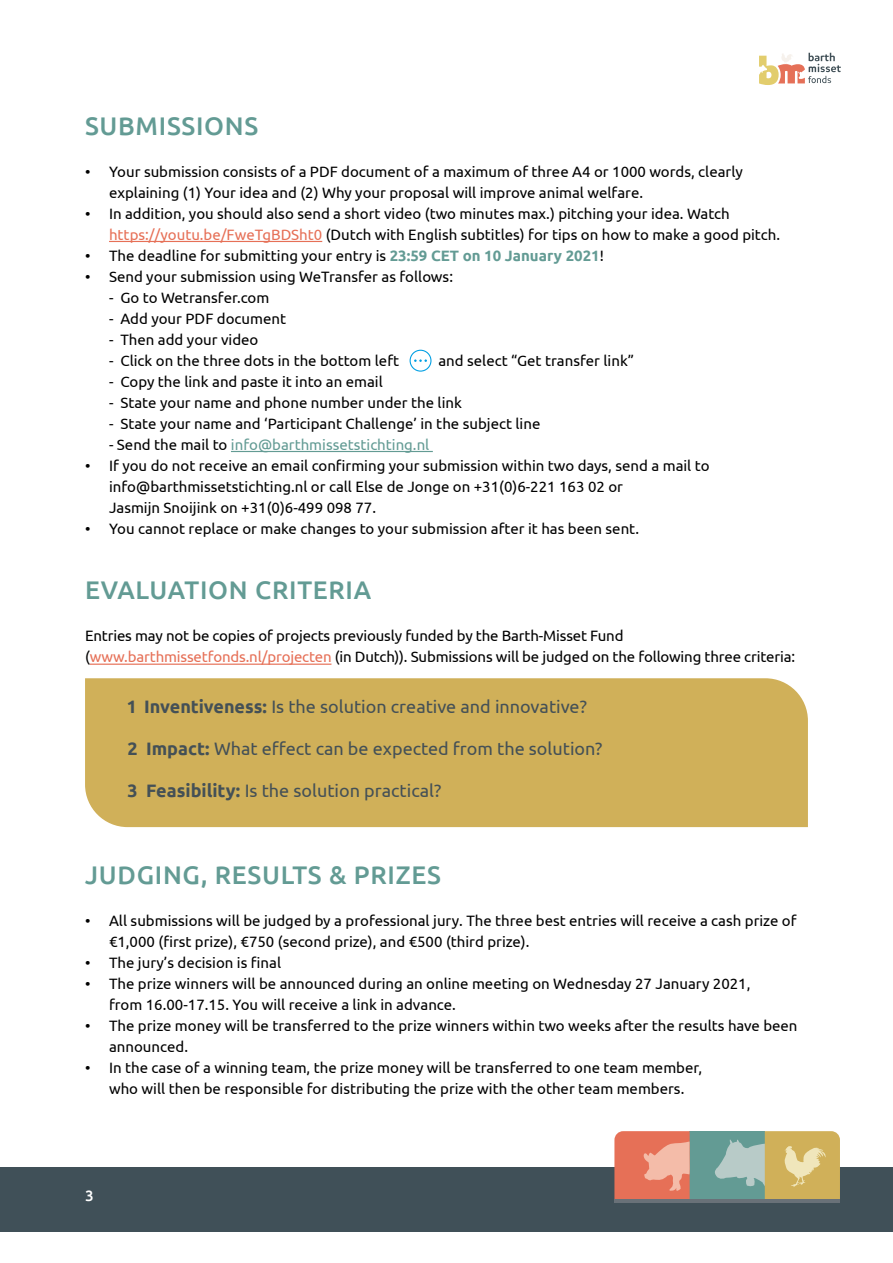
<style>
.page{position:relative;width:893px;height:1263px;background:#fff}
.page>*{position:absolute;margin:0;border:0;box-sizing:border-box;transform-origin:0 0}
.t1{font:500 25.5px "Ubuntu";letter-spacing:.03em;color:#639b94}
.t2{font:18px "Ubuntu";color:#445056}
.t3{font:15px/21px "Ubuntu";color:#000}
.t4{font:15px "Ubuntu";color:#639b94}
.t5{font:500 15px "Ubuntu";color:#fff}
.s1{color:#e67057}
.s2{font-weight:700;color:#639b94}
.s3{color:#000}
.s4{font-weight:700}
</style>
<div class="page">
<div style="left:85px;top:678px;width:723px;height:149px;background:#d0b059"></div>
<hr style="left:109px;top:241px;width:213px;height:1px;background:#e67057">
<hr style="left:231px;top:451px;width:202px;height:1px;background:#639b94">
<hr style="left:90px;top:664px;width:241px;height:1px;background:#e67057">
<div style="left:410px;top:350px;width:21px;height:22px;border:1px solid #009fe3;border-radius:50%"></div>
<svg style="left:414px;top:359px;width:13px;height:3px"></svg>
<div style="left:0;top:1167px;width:893px;height:65px;background:#405058"></div>
<div style="left:690px;top:1131px;width:75px;height:69px;background:#639b94"></div>
<svg style="left:614px;top:1131px;width:76px;height:68px;background:#e9856e"></svg>
<hr style="left:614px;top:1199px;width:226px;height:4px;background:#697178">
<svg style="left:715px;top:1131px;width:125px;height:68px"></svg>
<svg style="left:759px;top:53px;width:82px;height:32px"></svg>
<h1 class="t1" style="left:85px;top:109px;width:175px">SUBMISSIONS</h1>
<p class="t3" style="left:109px;top:160px;width:635px;text-indent:-24px">• Your submission consists of a PDF document of a maximum of three A4 or 1000 words, clearly explaining (1) Your idea and (2) Why your proposal will improve animal welfare.</p>
<p class="t3" style="left:109px;top:202px;width:672px;text-indent:-24px">• In addition, you should also send a short video (two minutes max.) pitching your idea. Watch <span class="s1">https://youtu.be/FweTgBDSht0</span> (Dutch with English subtitles) for tips on how to make a good pitch.</p>
<p class="t3" style="left:85px;top:244px;width:520px">• The deadline for submitting your entry is <span class="s2">23:59 CET on 10 January 2021</span>!</p>
<p class="t3" style="left:85px;top:265px;width:369px">• Send your submission using WeTransfer as follows:</p>
<p class="t3" style="left:109px;top:286px;width:162px">- Go to Wetransfer.com</p>
<p class="t3" style="left:109px;top:307px;width:179px">- Add your PDF document</p>
<p class="t3" style="left:109px;top:328px;width:151px">- Then add your video</p>
<p class="t3" style="left:109px;top:349px;width:292px">- Click on the three dots in the bottom left</p>
<p class="t3" style="left:438px;top:349px;width:197px">and select “Get transfer link”</p>
<p class="t3" style="left:109px;top:370px;width:275px">- Copy the link and paste it into an email</p>
<p class="t3" style="left:109px;top:391px;width:354px">- State your name and phone number under the link</p>
<p class="t3" style="left:109px;top:412px;width:433px">- State your name and ‘Participant Challenge’ in the subject line</p>
<p class="t4" style="left:109px;top:435px;width:322px"><span class="s3">- Send the mail to</span> info@barthmissetstichting.nl</p>
<p class="t3" style="left:109px;top:454px;width:602px;text-indent:-24px">• If you do not receive an email confirming your submission within two days, send a mail to info@barthmissetstichting.nl or call Else de Jonge on +31(0)6-221 163 02 or<br>Jasmijn Snoijink on +31(0)6-499 098 77.</p>
<p class="t3" style="left:85px;top:517px;width:556px">• You cannot replace or make changes to your submission after it has been sent.</p>
<h1 class="t1" style="left:85px;top:574px;width:288px">EVALUATION CRITERIA</h1>
<p class="t3" style="left:85px;top:625px;width:711px">Entries may not be copies of projects previously funded by the Barth-Misset Fund (<span class="s1">www.barthmissetfonds.nl/projecten</span> (in Dutch)). Submissions will be judged on the following three criteria:</p>
<p class="t2" style="left:128px;top:696px;width:461px"><span class="s4">1 Inventiveness:</span> Is the solution creative and innovative?</p>
<p class="t2" style="left:128px;top:738px;width:476px"><span class="s4">2 Impact:</span> What effect can be expected from the solution?</p>
<p class="t2" style="left:128px;top:780px;width:315px"><span class="s4">3 Feasibility:</span> Is the solution practical?</p>
<h1 class="t1" style="left:85px;top:859px;width:357px">JUDGING, RESULTS &amp; PRIZES</h1>
<p class="t3" style="left:109px;top:910px;width:689px;text-indent:-24px">• All submissions will be judged by a professional jury. The three best entries will receive a cash prize of €1,000 (first prize), €750 (second prize), and €500 (third prize).</p>
<p class="t3" style="left:85px;top:952px;width:198px">• The jury’s decision is final</p>
<p class="t3" style="left:109px;top:973px;width:643px;text-indent:-24px">• The prize winners will be announced during an online meeting on Wednesday 27 January 2021, from 16.00-17.15. You will receive a link in advance.</p>
<p class="t3" style="left:109px;top:1015px;width:690px;text-indent:-24px">• The prize money will be transferred to the prize winners within two weeks after the results have been announced.</p>
<p class="t3" style="left:85px;top:1057px;width:619px;text-align:center">• In the case of a winning team, the prize money will be transferred to one team member, who will then be responsible for distributing the prize with the other team members.</p>
<p class="t5" style="left:85px;top:1186px;width:10px">3</p>
</div>
